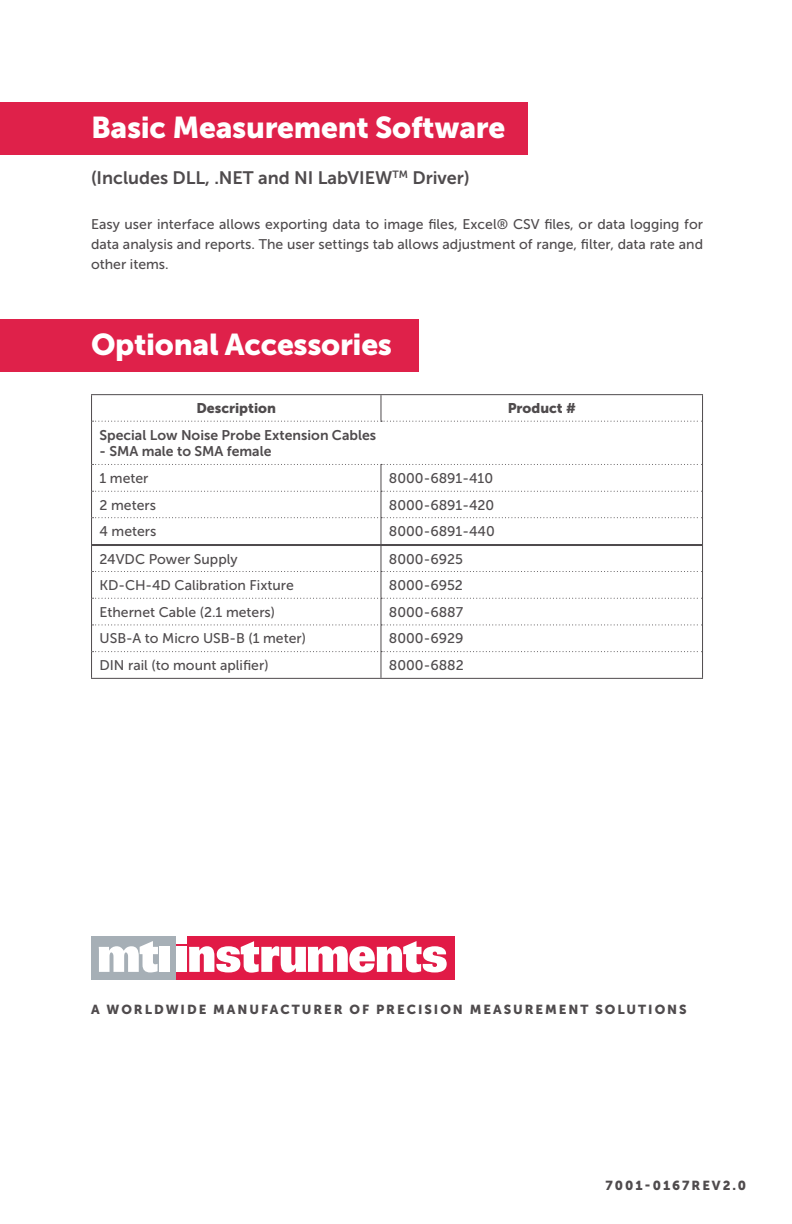
<style>
.page{position:relative;width:792px;height:1224px;background:#fff}
.page>*{position:absolute;margin:0;border:0;box-sizing:border-box;transform-origin:0 0}
.t1{font:30px "Museo Sans 900";letter-spacing:-.01em;color:#fff}
.t2{font:18px "Museo Sans 700";color:#4f4b4d}
.t3{font:14px/20px "Museo Sans 500";color:#4f4b4d;text-align:justify}
.t4{font:14px "Museo Sans 700";color:#4f4b4d}
.t5{font:14px "Museo Sans 900";color:#4f4b4d}
.t6{font:13px "Museo Sans 900";letter-spacing:.15em;color:#4f4b4d}
</style>
<div class="page">
<div style="left:0;top:102px;width:527px;height:52px;background:#df214a"></div>
<div style="left:0;top:319px;width:419px;height:52px;background:#df214a"></div>
<hr style="left:91px;top:394px;width:290px;height:1px;background:#4f4b4d">
<hr style="left:381px;top:394px;width:322px;height:1px;background:#4f4b4d">
<hr style="left:91px;top:421px;width:1px;height:43px;background:#4f4b4d">
<hr style="left:702px;top:421px;width:1px;height:43px;background:#4f4b4d">
<hr style="left:91px;top:678px;width:290px;height:1px;background:#4f4b4d">
<hr style="left:381px;top:678px;width:322px;height:1px;background:#4f4b4d">
<svg style="left:91px;top:395px;width:612px;height:27px"></svg>
<svg style="left:91px;top:464px;width:612px;height:214px"></svg>
<hr style="left:92px;top:544px;width:289px;height:2px;background:#4f4b4d">
<hr style="left:381px;top:544px;width:321px;height:2px;background:#4f4b4d">
<div style="left:176px;top:936px;width:279px;height:44px;background:#e11a46"></div>
<div style="left:91px;top:936px;width:85px;height:44px;background:#a6afb6"></div>
<svg style="left:99px;top:941px;width:59px;height:31px"></svg>
<div style="left:159px;top:947px;width:11px;height:25px;background:#fff"></div>
<div style="left:176px;top:947px;width:11px;height:25px;background:#fff"></div>
<div style="left:176px;top:936px;width:11px;height:8px;background:#fff"></div>
<svg style="left:189px;top:941px;width:258px;height:32px"></svg>
<p class="t1" style="left:91px;top:110px;width:416px">Basic Measurement Software</p>
<p class="t2" style="left:91px;top:167px;width:380px">(Includes DLL, .NET and NI LabVIEW<sup>TM</sup> Driver)</p>
<p class="t3" style="left:91px;top:215px;width:614px">Easy user interface allows exporting data to image files, Excel® CSV files, or data logging for data analysis and reports. The user settings tab allows adjustment of range, filter, data rate and other items.</p>
<p class="t1" style="left:91px;top:327px;width:303px">Optional Accessories</p>
<p class="t5" style="left:196px;top:400px;width:81px">Description</p>
<p class="t5" style="left:508px;top:400px;width:70px">Product #</p>
<p class="t4" style="left:100px;top:427px;width:278px">Special Low Noise Probe Extension Cables</p>
<p class="t4" style="left:100px;top:444px;width:173px">- SMA male to SMA female</p>
<p class="t3" style="left:100px;top:468px;width:51px">1 meter</p>
<p class="t3" style="left:389px;top:468px;width:106px">8000-6891-410</p>
<p class="t3" style="left:100px;top:495px;width:58px">2 meters</p>
<p class="t3" style="left:389px;top:495px;width:107px">8000-6891-420</p>
<p class="t3" style="left:100px;top:521px;width:58px">4 meters</p>
<p class="t3" style="left:389px;top:521px;width:107px">8000-6891-440</p>
<p class="t3" style="left:100px;top:549px;width:140px">24VDC Power Supply</p>
<p class="t3" style="left:389px;top:549px;width:76px">8000-6925</p>
<p class="t3" style="left:100px;top:575px;width:196px">KD-CH-4D Calibration Fixture</p>
<p class="t3" style="left:389px;top:575px;width:76px">8000-6952</p>
<p class="t3" style="left:100px;top:602px;width:177px">Ethernet Cable (2.1 meters)</p>
<p class="t3" style="left:389px;top:602px;width:76px">8000-6887</p>
<p class="t3" style="left:100px;top:629px;width:208px">USB-A to Micro USB-B (1 meter)</p>
<p class="t3" style="left:389px;top:629px;width:76px">8000-6929</p>
<p class="t3" style="left:100px;top:655px;width:171px">DIN rail (to mount aplifier)</p>
<p class="t3" style="left:389px;top:655px;width:76px">8000-6882</p>
<p class="t6" style="left:91px;top:1002px;width:597px">A WORLDWIDE MANUFACTURER OF PRECISION MEASUREMENT SOLUTIONS</p>
<p class="t6" style="left:606px;top:1178px;width:142px">7001-0167REV2.0</p>
</div>
